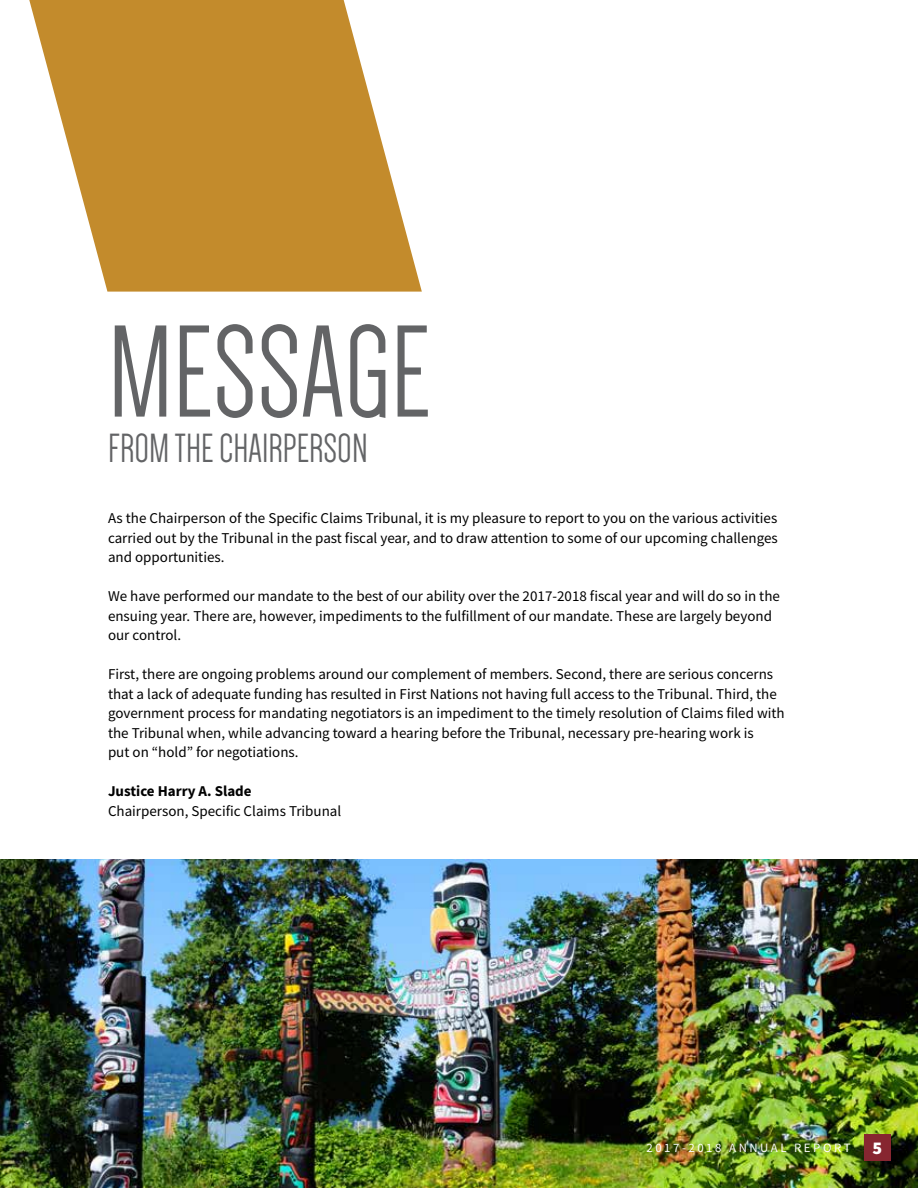
<style>
.page{position:relative;width:918px;height:1188px;background:#fff}
.page>*{position:absolute;margin:0;border:0;box-sizing:border-box;transform-origin:0 0}
.t1{font:135px "Dense";color:#636466}
.t2{font:42px "Dense";color:#636466}
.t3{font:15px/19.5px "Source Sans Pro";color:#000}
.t4{font:700 15px "Source Sans Pro";color:#000}
.t5{font:12.75px "Source Sans Pro";letter-spacing:.2em;color:#fff}
.s1{font-weight:900;font-size:18px}
</style>
<div class="page">
<img style="left:0;top:860px;width:918px;height:328px">
<svg style="left:29px;top:0;width:393px;height:292px;fill:#c38b2c"></svg>
<div style="left:864px;top:1134px;width:27px;height:27px;background:#872630"></div>
<h1 class="t1" style="left:108px;top:306px;width:324px">MESSAGE</h1>
<h2 class="t2" style="left:108px;top:427px;width:261px">FROM THE CHAIRPERSON</h2>
<p class="t3" style="left:108px;top:508px;width:671px;text-align:justify">As the Chairperson of the Specific Claims Tribunal, it is my pleasure to report to you on the various activities carried out by the Tribunal in the past fiscal year, and to draw attention to some of our upcoming challenges and opportunities.</p>
<p class="t3" style="left:108px;top:586px;width:673px">We have performed our mandate to the best of our ability over the 2017-2018 fiscal year and will do so in the ensuing year. There are, however, impediments to the fulfillment of our mandate. These are largely beyond our control.</p>
<p class="t3" style="left:108px;top:664px;width:678px">First, there are ongoing problems around our complement of members. Second, there are serious concerns that a lack of adequate funding has resulted in First Nations not having full access to the Tribunal. Third, the government process for mandating negotiators is an impediment to the timely resolution of Claims filed with the Tribunal when, while advancing toward a hearing before the Tribunal, necessary pre-hearing work is<br>put on “hold” for negotiations.</p>
<p class="t4" style="left:108px;top:781px;width:145px">Justice Harry A. Slade</p>
<p class="t3" style="left:108px;top:801px;width:235px">Chairperson, Specific Claims Tribunal</p>
<p class="t5" style="left:646px;top:1140px;width:237px">2017-2018 ANNUAL REPORT <span class="s1">5</span></p>
</div>
